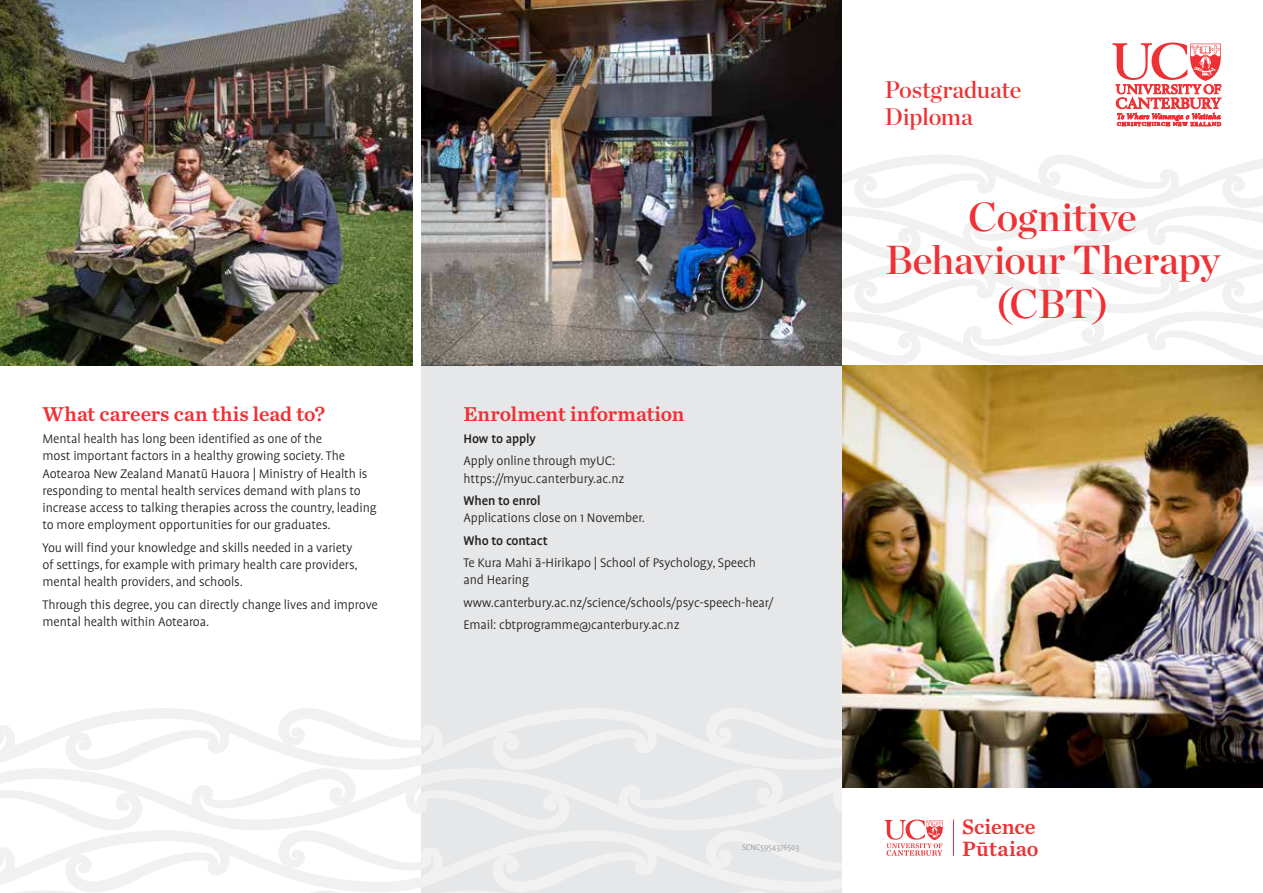
<style>
.page{position:relative;width:1263px;height:893px;background:#fff}
.page>*{position:absolute;margin:0;border:0;box-sizing:border-box;transform-origin:0 0}
.t1{font:40.5px/43.5px "Chronicle Display Semi";letter-spacing:-.01em;color:#ee3135;text-align:center}
.t2{font:24px/27px "Chronicle Display Semi";letter-spacing:-.01em;color:#ee3135}
.t3{font:21.6px/21.9px "Chronicle Text G2 Semi";color:#ee3135}
.t4{font:21px "Chronicle Text G4 Semi";color:#ee3135}
.t5{font:300 14.25px/17.2px "Profile Pro";letter-spacing:-.01em;color:#231f20}
.t6{font:500 14.25px "Profile Pro";letter-spacing:-.01em;color:#231f20}
.t7{font:300 9px "Profile Pro";letter-spacing:-.01em;color:#939598}
</style>
<div class="page">
<div style="left:421px;top:366px;width:421px;height:527px;background:#e6e7e8"></div>
<hr style="left:953px;top:819px;width:1px;height:37px;background:#ee3135">
<svg style="left:884px;top:819px;width:59px;height:37px"></svg>
<img style="left:0;top:0;width:412px;height:366px">
<img style="left:421px;top:0;width:421px;height:366px">
<svg style="left:842px;top:155px;width:421px;height:210px"></svg>
<svg style="left:1112px;top:43px;width:109px;height:83px"></svg>
<img style="left:842px;top:366px;width:421px;height:421px">
<svg style="left:0;top:708px;width:842px;height:185px"></svg>
<h3 class="t4" style="left:43px;top:397px;width:284px">What careers can this lead to?</h3>
<p class="t5" style="left:43px;top:431px;width:336px">Mental health has long been identified as one of the<br>most important factors in a healthy growing society. The Aotearoa New Zealand Manatū Hauora | Ministry of Health is responding to mental health services demand with plans to increase access to talking therapies across the country, leading to more employment opportunities for our graduates.</p>
<p class="t5" style="left:43px;top:539px;width:317px">You will find your knowledge and skills needed in a variety of settings, for example with primary health care providers, mental health providers, and schools.</p>
<p class="t5" style="left:43px;top:596px;width:337px">Through this degree, you can directly change lives and improve mental health within Aotearoa.</p>
<h3 class="t4" style="left:463px;top:397px;width:222px">Enrolment information</h3>
<p class="t6" style="left:463px;top:431px;width:74px">How to apply</p>
<p class="t5" style="left:463px;top:453px;width:162px">Apply online through myUC: https://myuc.canterbury.ac.nz</p>
<p class="t6" style="left:463px;top:493px;width:79px">When to enrol</p>
<p class="t5" style="left:463px;top:510px;width:183px">Applications close on 1 November.</p>
<p class="t6" style="left:463px;top:532px;width:86px">Who to contact</p>
<p class="t5" style="left:463px;top:555px;width:294px">Te Kura Mahi ā-Hirikapo | School of Psychology, Speech and Hearing</p>
<p class="t5" style="left:463px;top:592px;width:312px;line-height:22.4px">www.canterbury.ac.nz/science/schools/psyc-speech-hear/<br>Email: cbtprogramme@canterbury.ac.nz</p>
<p class="t7" style="left:742px;top:843px;width:59px">SCNC5954376503</p>
<h2 class="t2" style="left:884px;top:75px;width:138px">Postgraduate<br>Diploma</h2>
<h1 class="t1" style="left:885px;top:192px;width:336px">Cognitive<br>Behaviour Therapy (CBT)</h1>
<h3 class="t3" style="left:962px;top:814px;width:78px">Science<br>Pūtaiao</h3>
</div>
